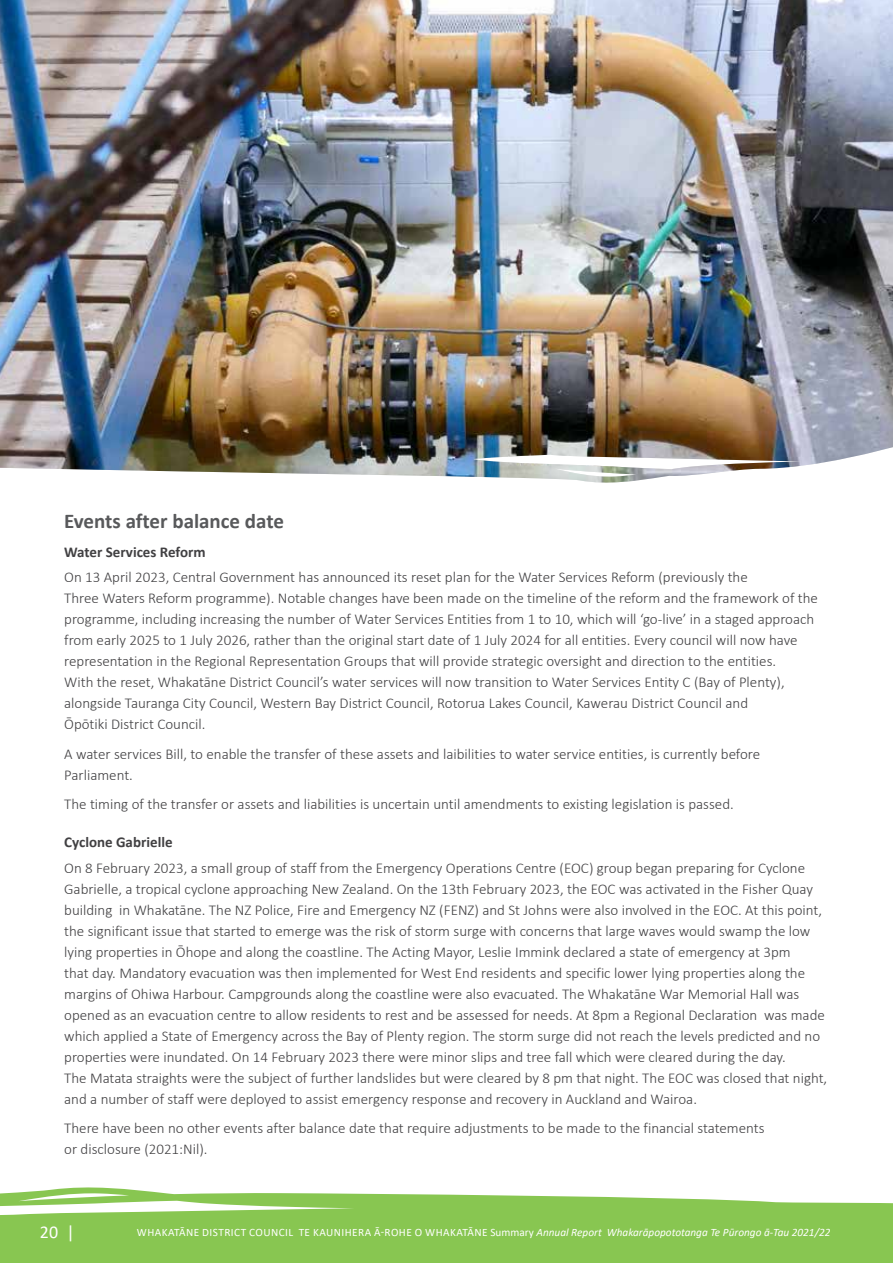
<style>
.page{position:relative;width:893px;height:1263px;background:#fff}
.page>*{position:absolute;margin:0;border:0;box-sizing:border-box;transform-origin:0 0}
.t1{font:700 21px "Calibri";color:#58595b}
.t2{font:18px "Calibri";color:#fff}
.t3{font:300 15px/21px "Calibri";color:#414042}
.t4{font:700 15px "Calibri";color:#414042}
.t5{font:11.25px "Calibri";letter-spacing:.04em;color:#fff}
.s1{font-style:italic}
</style>
<div class="page">
<svg style="left:0;top:1187px;width:892px;height:76px;fill:#88c651"></svg>
<svg style="left:892px;top:1203px;width:1px;height:60px"></svg>
<img style="left:0;top:0;width:893px;height:483px">
<h1 class="t1" style="left:64px;top:506px;width:221px">Events after balance date</h1>
<p class="t4" style="left:64px;top:541px;width:143px">Water Services Reform</p>
<p class="t3" style="left:64px;top:567px;width:755px">On 13 April 2023, Central Government has announced its reset plan for the Water Services Reform (previously the<br>Three Waters Reform programme). Notable changes have been made on the timeline of the reform and the framework of the programme, including increasing the number of Water Services Entities from 1 to 10, which will ‘go-live’ in a staged approach from early 2025 to 1 July 2026, rather than the original start date of 1 July 2024 for all entities. Every council will now have representation in the Regional Representation Groups that will provide strategic oversight and direction to the entities.<br>With the reset, Whakatāne District Council’s water services will now transition to Water Services Entity C (Bay of Plenty), alongside Tauranga City Council, Western Bay District Council, Rotorua Lakes Council, Kawerau District Council and<br>Ōpōtiki District Council.</p>
<p class="t3" style="left:64px;top:743px;width:697px">A water services Bill, to enable the transfer of these assets and laibilities to water service entities, is currently before<br>Parliament.</p>
<p class="t3" style="left:64px;top:794px;width:671px">The timing of the transfer or assets and liabilities is uncertain until amendments to existing legislation is passed.</p>
<p class="t4" style="left:64px;top:832px;width:110px">Cyclone Gabrielle</p>
<p class="t3" style="left:64px;top:857px;width:765px">On 8 February 2023, a small group of staff from the Emergency Operations Centre (EOC) group began preparing for Cyclone Gabrielle, a tropical cyclone approaching New Zealand. On the 13th February 2023, the EOC was activated in the Fisher Quay building in Whakatāne. The NZ Police, Fire and Emergency NZ (FENZ) and St Johns were also involved in the EOC. At this point, the significant issue that started to emerge was the risk of storm surge with concerns that large waves would swamp the low lying properties in Ōhope and along the coastline. The Acting Mayor, Leslie Immink declared a state of emergency at 3pm<br>that day. Mandatory evacuation was then implemented for West End residents and specific lower lying properties along the margins of Ohiwa Harbour. Campgrounds along the coastline were also evacuated. The Whakatāne War Memorial Hall was opened as an evacuation centre to allow residents to rest and be assessed for needs. At 8pm a Regional Declaration was made which applied a State of Emergency across the Bay of Plenty region. The storm surge did not reach the levels predicted and no properties were inundated. On 14 February 2023 there were minor slips and tree fall which were cleared during the day.<br>The Matata straights were the subject of further landslides but were cleared by 8 pm that night. The EOC was closed that night, and a number of staff were deployed to assist emergency response and recovery in Auckland and Wairoa.</p>
<p class="t3" style="left:64px;top:1117px;width:702px">There have been no other events after balance date that require adjustments to be made to the financial statements or disclosure (2021:Nil).</p>
<p class="t2" style="left:40px;top:1220px;width:36px">20 |</p>
<p class="t5" style="left:137px;top:1224px;width:695px">WHAKATĀNE DISTRICT COUNCIL TE KAUNIHERA Ā-ROHE O WHAKATĀNE Summary <span class="s1">Annual Report Whakarāpopototanga Te Pūrongo ā-Tau 2021/22</span></p>
</div>
